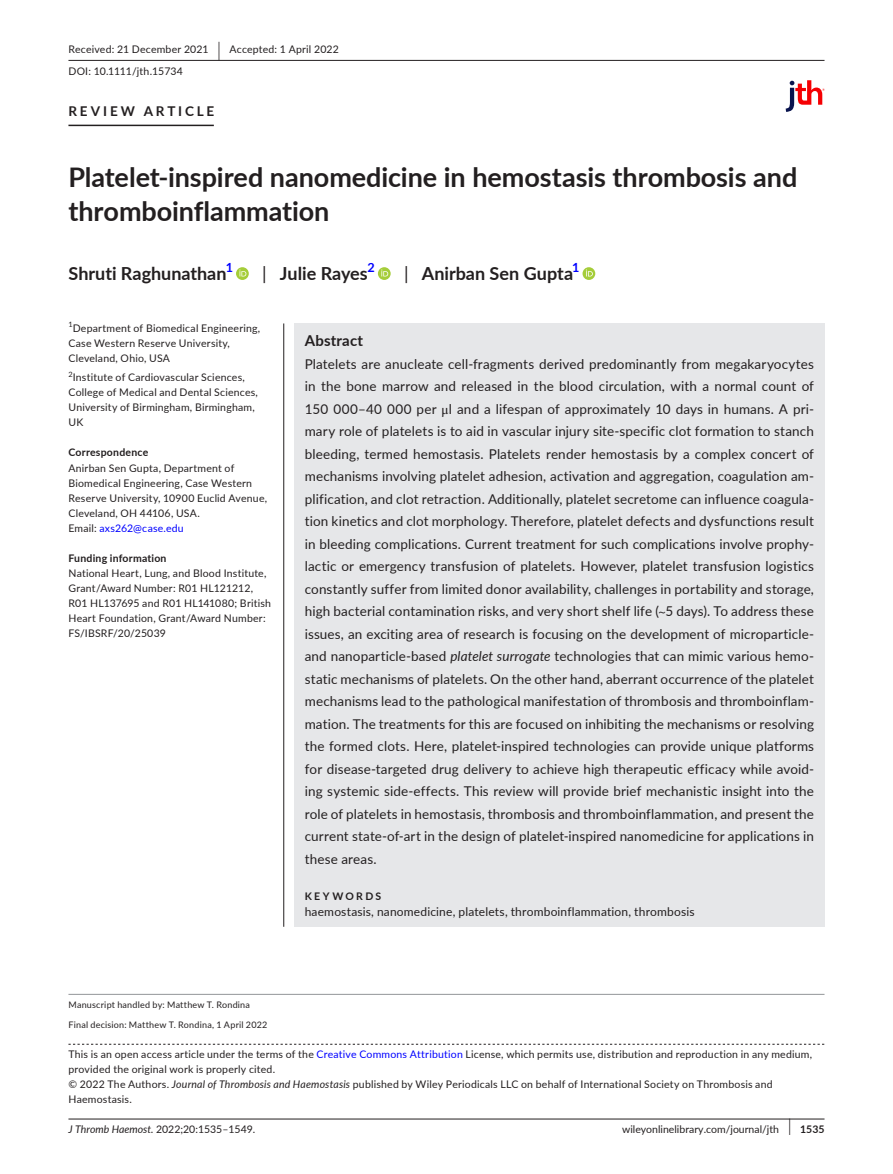
<style>
.page{position:relative;width:893px;height:1174px;background:#fff}
.page>*{position:absolute;margin:0;border:0;box-sizing:border-box;transform-origin:0 0}
.t1{font:700 27px/34.5px "Lato";color:#231f20}
.t2{font:700 18px "Lato";color:#231f20}
.t3{font:700 15px "Lato";letter-spacing:.015em;color:#231f20}
.t4{font:13.5px/22.5px "Lato";letter-spacing:.01em;color:#231f20;text-align:justify}
.t5{font:700 13.5px "Lato";letter-spacing:.21em;color:#231f20}
.t6{font:700 12.6px "Lato";color:#00f}
.t7{font:12px "Lato";letter-spacing:.015em;color:#231f20}
.t8{font:10.5px/15px "Lato";letter-spacing:.02em;color:#231f20}
.t9{font:10.5px "Lato";color:#231f20}
.t10{font:700 10.5px "Lato";letter-spacing:.02em;color:#231f20}
.t11{font:700 10.5px "Lato";letter-spacing:.22em;color:#231f20}
.t12{font:9px/19.5px "Lato";letter-spacing:.025em;color:#231f20}
.t13{font:7.35px "Lato";color:#231f20}
.s1{font-size:19.65px}
.s2{font-weight:400}
.s3{color:#00f}
.s4{font-family:"STIX"}
.s5{font-style:italic}
.s6{font-size:17.4px}
.s7{font-weight:700}
</style>
<div class="page">
<hr style="left:68px;top:1118px;width:756px;height:1px;background:#231f20">
<svg style="left:786px;top:80px;width:38px;height:32px"></svg>
<hr style="left:68px;top:60px;width:756px;height:1px;background:#231f20">
<hr style="left:68px;top:125px;width:146px;height:1px;background:#231f20">
<svg style="left:236px;top:267px;width:13px;height:13px"></svg>
<svg style="left:239px;top:269px;width:7px;height:7px"></svg>
<svg style="left:378px;top:267px;width:13px;height:13px"></svg>
<svg style="left:381px;top:269px;width:7px;height:7px"></svg>
<svg style="left:582px;top:267px;width:13px;height:13px"></svg>
<svg style="left:586px;top:269px;width:7px;height:7px"></svg>
<svg style="left:68px;top:1043px;width:756px;height:1px"></svg>
<hr style="left:68px;top:994px;width:756px;height:1px;background:#939598">
<div style="left:294px;top:323px;width:530px;height:603px;background:#e6e7e9"></div>
<hr style="left:283px;top:323px;width:1px;height:603px;background:#231f20">
<p class="t8" style="left:68px;top:38px;width:272px;line-height:21.8px">Received: 21 December 2021 <span class="s1">|</span> Accepted: 1 April 2022<br>DOI: 10.1111/jth.15734</p>
<p class="t5" style="left:68px;top:101px;width:147px">REVIEW ARTICLE</p>
<h1 class="t1" style="left:68px;top:159px;width:730px">Platelet-inspired nanomedicine in hemostasis thrombosis and thromboinflammation</h1>
<h2 class="t2" style="left:68px;top:260px;width:160px">Shruti Raghunathan</h2>
<p class="t6" style="left:226px;top:258px;width:9px">1</p>
<h2 class="t2" style="left:262px;top:260px;width:107px"><span class="s2">|</span> Julie Rayes</h2>
<p class="t6" style="left:368px;top:258px;width:9px">2</p>
<h2 class="t2" style="left:404px;top:260px;width:170px"><span class="s2">|</span> Anirban Sen Gupta</h2>
<p class="t6" style="left:572px;top:258px;width:9px">1</p>
<p class="t13" style="left:68px;top:319px;width:6px">1</p>
<p class="t8" style="left:68px;top:320px;width:193px;text-indent:4px">Department of Biomedical Engineering,<br>Case Western Reserve University,<br>Cleveland, Ohio, USA</p>
<p class="t13" style="left:68px;top:369px;width:6px">2</p>
<p class="t8" style="left:68px;top:370px;width:191px;text-indent:4px">Institute of Cardiovascular Sciences,<br>College of Medical and Dental Sciences,<br>University of Birmingham, Birmingham,<br>UK</p>
<p class="t10" style="left:68px;top:445px;width:81px">Correspondence</p>
<p class="t8" style="left:68px;top:460px;width:200px">Anirban Sen Gupta, Department of Biomedical Engineering, Case Western Reserve University, 10900 Euclid Avenue, Cleveland, OH 44106, USA.<br>Email: <span class="s3">axs262@case.edu</span></p>
<p class="t10" style="left:68px;top:550px;width:100px">Funding information</p>
<p class="t8" style="left:68px;top:565px;width:204px">National Heart, Lung, and Blood Institute, Grant/Award Number: R01 HL121212, R01 HL137695 and R01 HL141080; British Heart Foundation, Grant/Award Number:<br>FS/IBSRF/20/25039</p>
<p class="t12" style="left:68px;top:994px;width:200px">Manuscript handled by: Matthew T. Rondina<br>Final decision: Matthew T. Rondina, 1 April 2022</p>
<p class="t3" style="left:305px;top:329px;width:60px">Abstract</p>
<p class="t4" style="left:305px;top:352px;width:511px">Platelets are anucleate cell-fragments derived predominantly from megakaryocytes in the bone marrow and released in the blood circulation, with a normal count of 150 000–40 000 per <span class="s4">μ</span>l and a lifespan of approximately 10 days in humans. A pri&shy;mary role of platelets is to aid in vascular injury site-specific clot formation to stanch bleeding, termed hemostasis. Platelets render hemostasis by a complex concert of mechanisms involving platelet adhesion, activation and aggregation, coagulation am&shy;plification, and clot retraction. Additionally, platelet secretome can influence coagula&shy;tion kinetics and clot morphology. Therefore, platelet defects and dysfunctions result in bleeding complications. Current treatment for such complications involve prophy&shy;lactic or emergency transfusion of platelets. However, platelet transfusion logistics constantly suffer from limited donor availability, challenges in portability and storage, high bacterial contamination risks, and very short shelf life (<span class="s4">~</span>5 days). To address these issues, an exciting area of research is focusing on the development of microparticle&shy;and nanoparticle-based <span class="s5">platelet surrogate</span> technologies that can mimic various hemo&shy;static mechanisms of platelets. On the other hand, aberrant occurrence of the platelet mechanisms lead to the pathological manifestation of thrombosis and thromboinflam&shy;mation. The treatments for this are focused on inhibiting the mechanisms or resolving the formed clots. Here, platelet-inspired technologies can provide unique platforms for disease-targeted drug delivery to achieve high therapeutic efficacy while avoid&shy;ing systemic side-effects. This review will provide brief mechanistic insight into the role of platelets in hemostasis, thrombosis and thromboinflammation, and present the current state-of-art in the design of platelet-inspired nanomedicine for applications in these areas.</p>
<p class="t11" style="left:305px;top:888px;width:78px">KEYWORDS</p>
<p class="t7" style="left:305px;top:903px;width:391px">haemostasis, nanomedicine, platelets, thromboinflammation, thrombosis</p>
<p class="t8" style="left:68px;top:1046px;width:745px">This is an open access article under the terms of the <span class="s3">Creative Commons Attribution</span> License, which permits use, distribution and reproduction in any medium, provided the original work is properly cited.<br>© 2022 The Authors. <span class="s5">Journal of Thrombosis and Haemostasis</span> published by Wiley Periodicals LLC on behalf of International Society on Thrombosis and Haemostasis.</p>
<p class="t9" style="left:68px;top:1121px;width:188px"><span class="s5">J Thromb Haemost.</span> 2022;20:1535–1549.</p>
<p class="t9" style="left:622px;top:1121px;width:204px">wileyonlinelibrary.com/journal/jth <span class="s6">|</span> <span class="s7">1535</span></p>
</div>
